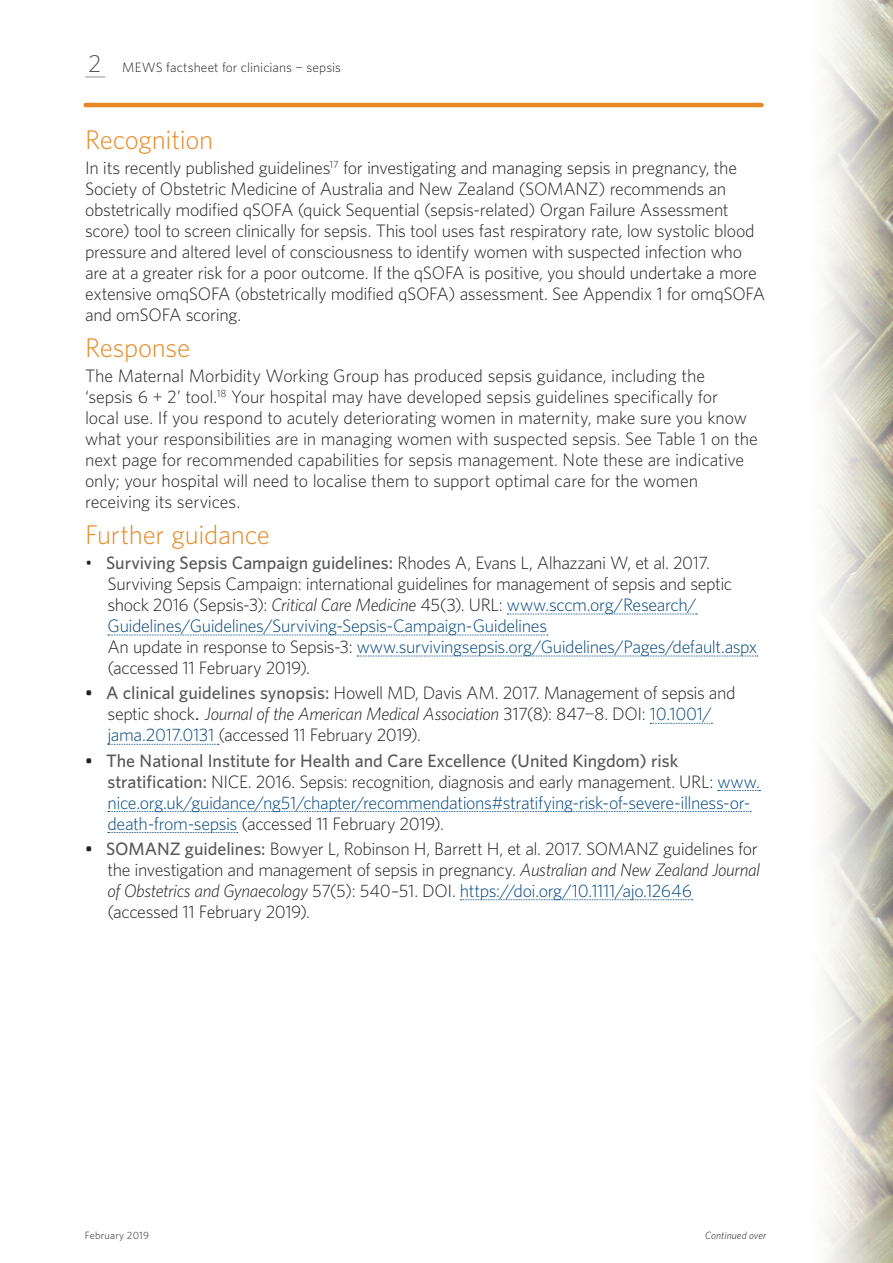
<style>
.page{position:relative;width:893px;height:1263px;background:#fff}
.page>*{position:absolute;margin:0;border:0;box-sizing:border-box;transform-origin:0 0}
.t1{font:300 27px "Whitney";letter-spacing:-.01em;color:#e68824}
.t2{font:300 24.75px "Whitney";color:#545557}
.t3{font:300 18px/21px "Whitney";letter-spacing:-.02em;color:#231f20}
.t4{font:300 18px/21px "Whitney";letter-spacing:-.025em;color:#00467e}
.t5{font:300 13.5px "Whitney";letter-spacing:.005em;color:#231f20}
.t6{font:italic 300 10.5px "Whitney";color:#231f20}
.t7{font:300 10.5px "Whitney";letter-spacing:.015em;color:#231f20}
.s1{font-weight:500;color:#57585a}
.s2{font-style:italic}
.s3{color:#00467e}
.s4{font-weight:500}
.s5{font-family:"Arial";font-weight:400;font-style:italic}
.s6{font-weight:500;color:#231f20}
.s7{color:#231f20}
</style>
<div class="page">
<img style="left:825px;top:0;width:68px;height:1263px">
<svg style="left:85px;top:77px;width:20px;height:1px"></svg>
<hr style="left:86px;top:103px;width:676px;height:4px;background:#e68824">
<svg style="left:507px;top:614px;width:190px;height:1px"></svg>
<svg style="left:108px;top:635px;width:440px;height:1px"></svg>
<svg style="left:357px;top:656px;width:401px;height:1px"></svg>
<svg style="left:650px;top:723px;width:62px;height:1px"></svg>
<svg style="left:108px;top:744px;width:111px;height:1px"></svg>
<svg style="left:718px;top:790px;width:42px;height:1px"></svg>
<svg style="left:108px;top:811px;width:643px;height:1px"></svg>
<svg style="left:108px;top:832px;width:130px;height:1px"></svg>
<svg style="left:460px;top:899px;width:233px;height:1px"></svg>
<h2 class="t2" style="left:88px;top:47px;width:15px">2</h2>
<p class="t5" style="left:122px;top:59px;width:220px">MEWS factsheet for clinicians − sepsis</p>
<h1 class="t1" style="left:85px;top:122px;width:130px">Recognition</h1>
<p class="t3" style="left:85px;top:157px;width:682px">In its recently published guidelines<sup>17</sup> for investigating and managing sepsis in pregnancy, the Society of Obstetric Medicine of Australia and New Zealand (SOMANZ) recommends an obstetrically modified qSOFA (quick Sequential (sepsis-related) Organ Failure Assessment score) tool to screen clinically for sepsis. This tool uses fast respiratory rate, low systolic blood pressure and altered level of consciousness to identify women with suspected infection who are at a greater risk for a poor outcome. If the qSOFA is positive, you should undertake a more extensive omqSOFA (obstetrically modified qSOFA) assessment. See Appendix 1 for omqSOFA and omSOFA scoring.</p>
<h1 class="t1" style="left:85px;top:330px;width:107px">Response</h1>
<p class="t3" style="left:85px;top:365px;width:674px">The Maternal Morbidity Working Group has produced sepsis guidance, including the<br>‘sepsis 6 + 2’ tool.<sup>18</sup> Your hospital may have developed sepsis guidelines specifically for<br>local use. If you respond to acutely deteriorating women in maternity, make sure you know what your responsibilities are in managing women with suspected sepsis. See Table 1 on the next page for recommended capabilities for sepsis management. Note these are indicative only; your hospital will need to localise them to support optimal care for the women receiving its services.</p>
<h1 class="t1" style="left:85px;top:516px;width:186px">Further guidance</h1>
<p class="t3" style="left:108px;top:552px;width:651px;text-indent:-22px">• <span class="s1">Surviving Sepsis Campaign guidelines:</span> Rhodes A, Evans L, Alhazzani W, et al. 2017.<br>Surviving Sepsis Campaign: international guidelines for management of sepsis and septic shock 2016 (Sepsis-3): <span class="s2">Critical Care Medicine</span> 45(3). URL: <span class="s3">www.sccm.org/Research/ Guidelines/Guidelines/Surviving-Sepsis-Campaign-Guidelines<br></span>An update in response to Sepsis-3: <span class="s3">www.survivingsepsis.org/Guidelines/Pages/default.aspx </span>(accessed 11 February 2019).</p>
<p class="t3" style="left:108px;top:682px;width:630px;text-indent:-22px"><span class="s4">•</span> <span class="s1">A clinical guidelines synopsis:</span> Howell MD, Davis AM. 2017. Management of sepsis and septic shock<span class="s5">.</span> <span class="s2">Journal of the American Medical Association</span> 317(8): 847−8. DOI: <span class="s3">10.1001/ jama.2017.0131</span> (accessed 11 February 2019).</p>
<p class="t4" style="left:108px;top:749px;width:654px;text-indent:-22px"><span class="s6">•</span> <span class="s1">The National Institute for Health and Care Excellence (United Kingdom) risk stratification:</span> <span class="s7">NICE. 2016. Sepsis: recognition, diagnosis and early management. URL:</span> www. nice.org.uk/guidance/ng51/chapter/recommendations#stratifying-risk-of-severe-illness-or&shy;death-from-sepsis <span class="s7">(accessed 11 February 2019).</span></p>
<p class="t3" style="left:108px;top:837px;width:654px;text-indent:-22px"><span class="s4">•</span> <span class="s1">SOMANZ guidelines:</span> Bowyer L, Robinson H, Barrett H, et al. 2017. SOMANZ guidelines for the investigation and management of sepsis in pregnancy. <span class="s2">Australian and New Zealand Journal of Obstetrics and Gynaecology</span> 57(5): 540–51. DOI. <span class="s3">https://doi.org/10.1111/ajo.12646 </span>(accessed 11 February 2019).</p>
<p class="t7" style="left:85px;top:1228px;width:66px">February 2019</p>
<p class="t6" style="left:705px;top:1228px;width:63px">Continued over</p>
</div>
